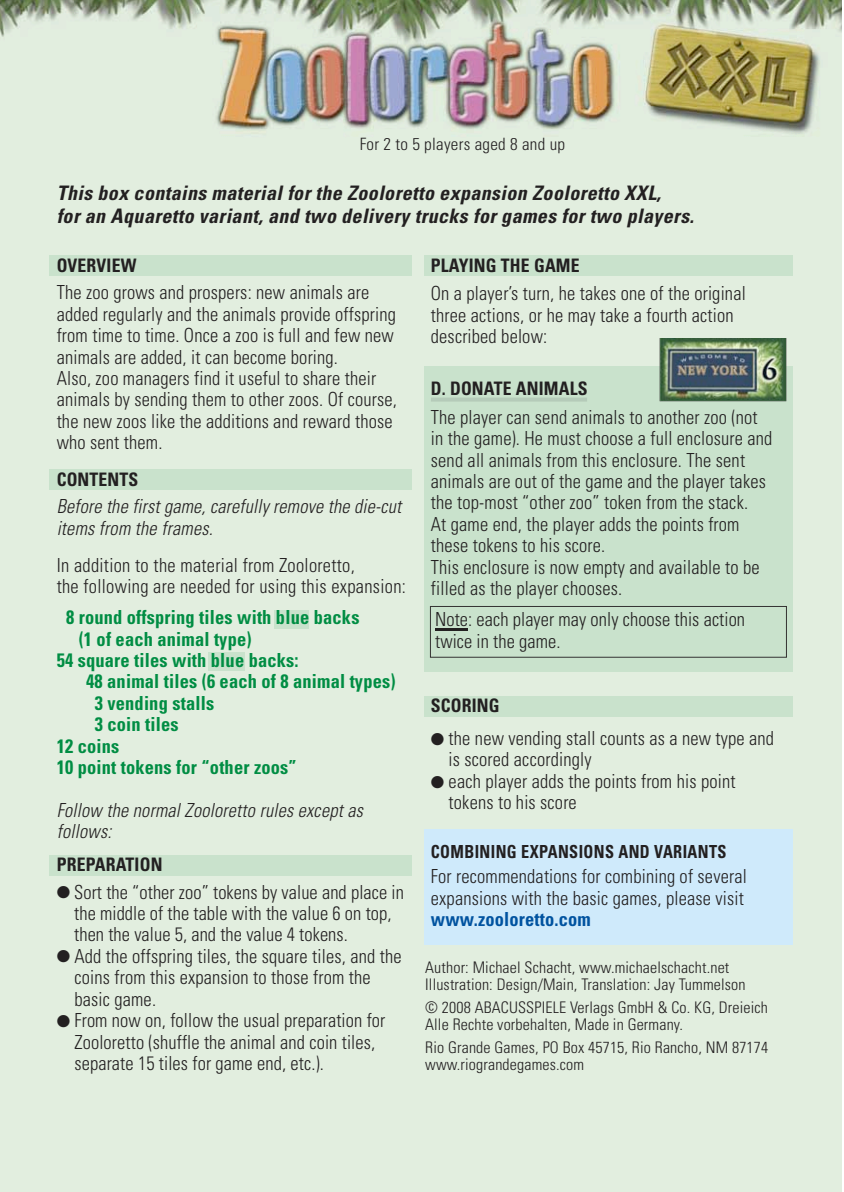
<style>
.page{position:relative;width:844px;height:1192px;background:#fff}
.page>*{position:absolute;margin:0;border:0;box-sizing:border-box;transform-origin:0 0}
.t1{font:italic 700 condensed 20px/23px "Univers";letter-spacing:.02em;color:#232021}
.t2{font:300 condensed 19.4px/21.4px "Univers";letter-spacing:.01em;color:#232021;scale:.95 1}
.t3{font:700 condensed 19.4px "Univers";letter-spacing:.01em;color:#008d43;scale:.95 1}
.t4{font:italic 300 condensed 19.4px/21.4px "Univers";letter-spacing:.01em;color:#232021;scale:.95 1}
.t5{font:700 condensed 19.4px "Univers";letter-spacing:.01em;color:#0053a0;scale:.95 1}
.t6{font:700 condensed 18.6px "Univers";letter-spacing:.01em;color:#232021;scale:.95 1}
.t7{font:700 condensed 18px "Univers";letter-spacing:.025em;color:#232021;scale:.9 1}
.t8{font:300 condensed 17px "Univers";letter-spacing:.015em;color:#232021}
.t9{font:300 condensed 16px/17px "Univers";letter-spacing:.01em;color:#232021}
</style>
<div class="page">
<img style="left:0;top:0;width:842px;height:1191px">
<div style="left:274px;top:610px;width:35px;height:19px;background:#c9e2cc"></div>
<div style="left:208px;top:652px;width:37px;height:19px;background:#c9e2cc"></div>
<div style="left:49px;top:255px;width:363px;height:21px;background:#c9e2cc"></div>
<div style="left:49px;top:469px;width:363px;height:21px;background:#c9e2cc"></div>
<div style="left:49px;top:855px;width:363px;height:21px;background:#c9e2cc"></div>
<div style="left:424px;top:255px;width:369px;height:21px;background:#c9e2cc"></div>
<div style="left:424px;top:695px;width:369px;height:21px;background:#c9e2cc"></div>
<div style="left:424px;top:829px;width:369px;height:116px;background:#cfeafb"></div>
<div style="left:424px;top:367px;width:369px;height:305px;background:#c9e2cc"></div>
<hr style="left:431px;top:398px;width:156px;height:4px;background:#b5cbb9">
<div style="left:430px;top:606px;width:357px;height:52px;border:1px solid #343332"></div>
<hr style="left:435px;top:628px;width:33px;height:2px;background:#232021">
<img style="left:660px;top:339px;width:126px;height:62px">
<p class="t8" style="left:360px;top:138px;width:207px">For 2 to 5 players aged 8 and up</p>
<p class="t1" style="left:57px;top:183px;width:639px">This box contains material for the Zooloretto expansion Zooloretto XXL,<br>for an Aquaretto variant, and two delivery trucks for games for two players.</p>
<p class="t6" style="left:57px;top:259px;width:85px">OVERVIEW</p>
<p class="t2" style="left:57px;top:284px;width:360px">The zoo grows and prospers: new animals are added regularly and the animals provide offspring from time to time. Once a zoo is full and few new animals are added, it can become boring.<br>Also, zoo managers find it useful to share their animals by sending them to other zoos. Of course, the new zoos like the additions and reward those who sent them.</p>
<p class="t6" style="left:57px;top:473px;width:88px">CONTENTS</p>
<p class="t4" style="left:57px;top:498px;width:364px">Before the first game, carefully remove the die-cut items from the frames.</p>
<p class="t2" style="left:57px;top:556px;width:369px">In addition to the material from Zooloretto,<br>the following are needed for using this expansion:</p>
<p class="t3" style="left:66px;top:610px;width:310px">8 round offspring tiles with blue backs</p>
<p class="t3" style="left:79px;top:632px;width:183px">(1 of each animal type)</p>
<p class="t3" style="left:57px;top:653px;width:256px">54 square tiles with blue backs:</p>
<p class="t3" style="left:86px;top:674px;width:327px">48 animal tiles (6 each of 8 animal types)</p>
<p class="t3" style="left:95px;top:696px;width:127px">3 vending stalls</p>
<p class="t3" style="left:95px;top:717px;width:90px">3 coin tiles</p>
<p class="t3" style="left:57px;top:739px;width:67px">12 coins</p>
<p class="t3" style="left:57px;top:760px;width:254px">10 point tokens for “other zoos”</p>
<p class="t4" style="left:57px;top:801px;width:324px">Follow the normal Zooloretto rules except as follows:</p>
<p class="t6" style="left:57px;top:858px;width:113px">PREPARATION</p>
<p class="t2" style="left:74px;top:883px;width:349px;text-indent:-18px">● Sort the “other zoo” tokens by value and place in the middle of the table with the value 6 on top, then the value 5, and the value 4 tokens.</p>
<p class="t2" style="left:74px;top:947px;width:346px;text-indent:-18px">● Add the offspring tiles, the square tiles, and the coins from this expansion to those from the basic game.</p>
<p class="t2" style="left:74px;top:1011px;width:329px;text-indent:-18px">● From now on, follow the usual preparation for<br>Zooloretto (shuffle the animal and coin tiles, separate 15 tiles for game end, etc.).</p>
<p class="t6" style="left:431px;top:258px;width:158px">PLAYING THE GAME</p>
<p class="t2" style="left:431px;top:285px;width:333px">On a player’s turn, he takes one of the original three actions, or he may take a fourth action described below:</p>
<p class="t6" style="left:431px;top:381px;width:166px">D. DONATE ANIMALS</p>
<p class="t2" style="left:431px;top:408px;width:361px">The player can send animals to another zoo (not in the game). He must choose a full enclosure and send all animals from this enclosure. The sent animals are out of the game and the player takes the top-most “other zoo” token from the stack.<br>At game end, the player adds the points from these tokens to his score.<br>This enclosure is now empty and available to be filled as the player chooses.</p>
<p class="t2" style="left:435px;top:611px;width:328px">Note: each player may only choose this action twice in the game.</p>
<p class="t6" style="left:431px;top:698px;width:74px">SCORING</p>
<p class="t2" style="left:449px;top:729px;width:344px;text-indent:-18px">● the new vending stall counts as a new type and is scored accordingly</p>
<p class="t2" style="left:449px;top:772px;width:303px;text-indent:-18px">● each player adds the points from his point tokens to his score</p>
<p class="t7" style="left:431px;top:845px;width:330px">COMBINING EXPANSIONS AND VARIANTS</p>
<p class="t2" style="left:431px;top:867px;width:334px">For recommendations for combining of several expansions with the basic games, please visit</p>
<p class="t5" style="left:431px;top:912px;width:170px">www.zooloretto.com</p>
<p class="t9" style="left:425px;top:961px;width:322px">Author: Michael Schacht, www.michaelschacht.net<br>Illustration: Design/Main, Translation: Jay Tummelson</p>
<p class="t9" style="left:425px;top:1001px;width:344px">© 2008 ABACUSSPIELE Verlags GmbH &amp; Co. KG, Dreieich<br>Alle Rechte vorbehalten, Made in Germany.</p>
<p class="t9" style="left:425px;top:1041px;width:345px">Rio Grande Games, PO Box 45715, Rio Rancho, NM 87174 www.riograndegames.com</p>
</div>
